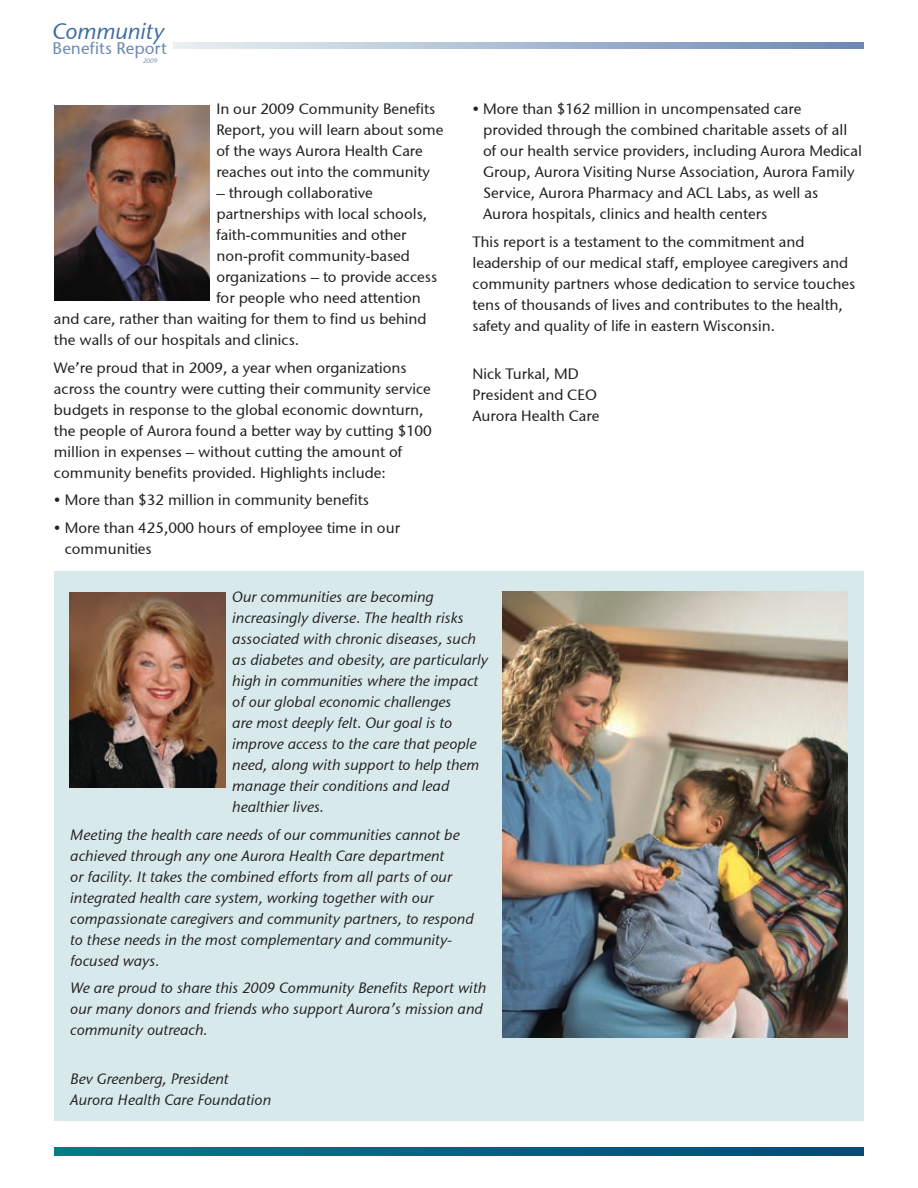
<style>
.page{position:relative;width:918px;height:1188px;background:#fff}
.page>*{position:absolute;margin:0;border:0;box-sizing:border-box;transform-origin:0 0}
.t1{font:italic 22.5px "Stone Sans ITCTT Medium";letter-spacing:-.005em;color:#3f6c9e}
.t2{font:16.8px "Stone Sans ITCTT Medium";letter-spacing:.005em;color:#6b89b4}
.t3{font:15px/21px "Stone Sans ITCTT Medium";color:#232020}
.t4{font:italic 15px/21px "Stone Sans ITCTT Medium";color:#232020}
.t5{font:italic 6.45px "Stone Sans ITCTT Medium";color:#6b89b4}
</style>
<div class="page">
<svg style="left:54px;top:1148px;width:810px;height:8px;background:#006380"></svg>
<img style="left:54px;top:106px;width:156px;height:195px">
<div style="left:54px;top:571px;width:810px;height:549px;background:#d8e9eb"></div>
<img style="left:502px;top:592px;width:346px;height:446px">
<img style="left:70px;top:592px;width:156px;height:195px">
<h1 class="t1" style="left:53px;top:18px;width:113px">Community</h1>
<p class="t2" style="left:53px;top:38px;width:116px">Benefits Report</p>
<p class="t5" style="left:143px;top:57px;width:16px">2009</p>
<p class="t3" style="left:216px;top:98px;width:229px">In our 2009 Community Benefits<br>Report, you will learn about some of the ways Aurora Health Care reaches out into the community</p>
<p class="t3" style="left:216px;top:182px;width:158px">– through collaborative</p>
<p class="t3" style="left:216px;top:203px;width:212px">partnerships with local schools,</p>
<p class="t3" style="left:216px;top:224px;width:192px">faith-communities and other</p>
<p class="t3" style="left:216px;top:245px;width:195px">non-profit community-based</p>
<p class="t3" style="left:216px;top:266px;width:222px">organizations – to provide access</p>
<p class="t3" style="left:216px;top:287px;width:206px">for people who need attention</p>
<p class="t3" style="left:54px;top:308px;width:374px">and care, rather than waiting for them to find us behind</p>
<p class="t3" style="left:54px;top:329px;width:247px">the walls of our hospitals and clinics.</p>
<p class="t3" style="left:54px;top:357px;width:379px">We’re proud that in 2009, a year when organizations across the country were cutting their community service budgets in response to the global economic downturn, the people of Aurora found a better way by cutting $100 million in expenses – without cutting the amount of community benefits provided. Highlights include:</p>
<p class="t3" style="left:54px;top:490px;width:316px">• More than $32 million in community benefits</p>
<p class="t3" style="left:65px;top:517px;width:337px;text-indent:-11px">• More than 425,000 hours of employee time in our communities</p>
<p class="t3" style="left:483px;top:98px;width:380px;text-indent:-11px">• More than $162 million in uncompensated care provided through the combined charitable assets of all of our health service providers, including Aurora Medical Group, Aurora Visiting Nurse Association, Aurora Family Service, Aurora Pharmacy and ACL Labs, as well as Aurora hospitals, clinics and health centers</p>
<p class="t3" style="left:472px;top:231px;width:384px">This report is a testament to the commitment and leadership of our medical staff, employee caregivers and community partners whose dedication to service touches tens of thousands of lives and contributes to the health, safety and quality of life in eastern Wisconsin.</p>
<p class="t3" style="left:472px;top:364px;width:128px">Nick Turkal, MD<br>President and CEO<br>Aurora Health Care</p>
<p class="t4" style="left:232px;top:586px;width:257px">Our communities are becoming increasingly diverse. The health risks associated with chronic diseases, such as diabetes and obesity, are particularly high in communities where the impact of our global economic challenges<br>are most deeply felt. Our goal is to improve access to the care that people need, along with support to help them manage their conditions and lead healthier lives.</p>
<p class="t4" style="left:70px;top:824px;width:405px">Meeting the health care needs of our communities cannot be achieved through any one Aurora Health Care department<br>or facility. It takes the combined efforts from all parts of our integrated health care system, working together with our compassionate caregivers and community partners, to respond to these needs in the most complementary and community&shy;focused ways.</p>
<p class="t4" style="left:70px;top:978px;width:418px">We are proud to share this 2009 Community Benefits Report with our many donors and friends who support Aurora’s mission and community outreach.</p>
<p class="t4" style="left:70px;top:1068px;width:202px">Bev Greenberg, President<br>Aurora Health Care Foundation</p>
</div>
